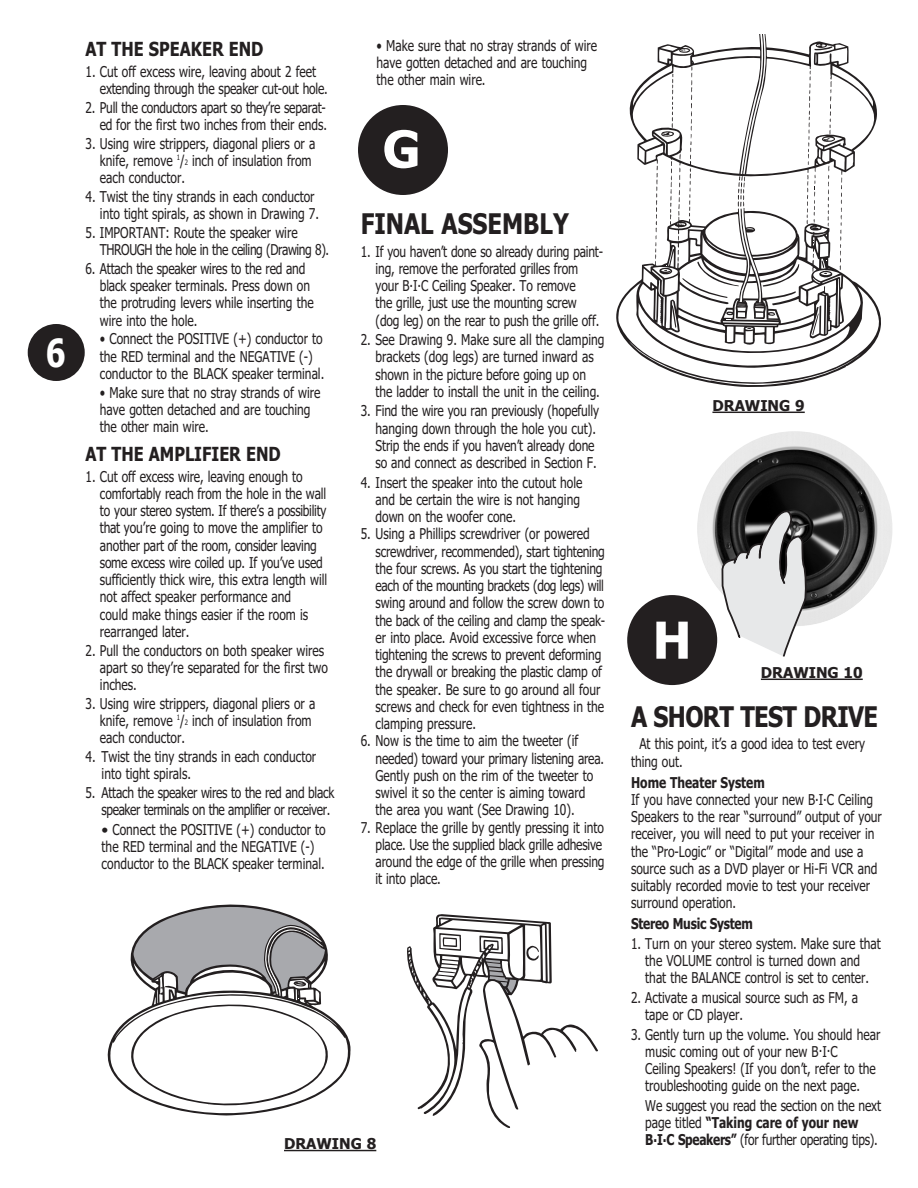
<style>
.page{position:relative;width:918px;height:1188px;background:#fff}
.page>*{position:absolute;margin:0;border:0;box-sizing:border-box;transform-origin:0 0}
.t1{font:700 51px "Tahoma";color:#fff}
.t2{font:700 39px "Tahoma";color:#fff;scale:.8 1}
.t3{font:700 28.5px "Tahoma";letter-spacing:-.015em;color:#231f20;scale:.83 1}
.t4{font:700 19.5px "Tahoma";color:#231f20;scale:.83 1}
.t5{font:15px/17.2px "Tahoma";color:#231f20;scale:.8 1}
.t6{font:15px/17.2px "Tahoma";letter-spacing:-.03em;color:#231f20;scale:.8 1}
.t7{font:15px/17.2px "Tahoma";color:#231f20}
.t8{font:15px/17.2px "Tahoma";letter-spacing:-.02em;color:#231f20;text-align:right;scale:.8 1}
.t9{font:700 15px "Tahoma";color:#231f20}
.t10{font:700 15px "Tahoma";color:#231f20;scale:.8 1}
.t11{font:700 15px "Tahoma";letter-spacing:-.02em;color:#231f20;scale:.8 1}
.s1{font-size:7.5px}
.s2{font-weight:700}
</style>
<div class="page">
<svg style="left:407px;top:914px;width:191px;height:214px"></svg>
<svg style="left:109px;top:905px;width:241px;height:211px"></svg>
<hr style="left:284px;top:1150px;width:92px;height:1px;background:#231f20">
<div style="left:28px;top:324px;width:57px;height:57px;background:#231f20;border-radius:50%"></div>
<svg style="left:618px;top:34px;width:263px;height:353px"></svg>
<hr style="left:712px;top:412px;width:93px;height:1px;background:#231f20">
<div style="left:358px;top:105px;width:90px;height:90px;background:#231f20;border-radius:50%"></div>
<div style="left:627px;top:595px;width:90px;height:90px;background:#231f20;border-radius:50%"></div>
<img style="left:697px;top:431px;width:195px;height:196px;border-radius:50%">
<hr style="left:761px;top:679px;width:102px;height:1px;background:#231f20">
<svg style="left:721px;top:508px;width:87px;height:149px;background:#b1b1b2"></svg>
<h2 class="t2" style="left:46px;top:330px;width:26px">6</h2>
<h3 class="t4" style="left:86px;top:37px;width:216px">AT THE SPEAKER END</h3>
<p class="t5" style="left:100px;top:63px;width:286px;text-indent:-14px">1. Cut off excess wire, leaving about 2 feet extending through the speaker cut-out hole.</p>
<p class="t8" style="left:86px;top:99px;width:304px">2. Pull the conductors apart so they’re separat&shy;ed for the first two inches from their ends.</p>
<p class="t5" style="left:100px;top:135px;width:271px;text-indent:-14px">3. Using wire strippers, diagonal pliers or a knife, remove <sup>1</sup>/<span class="s1">2</span> inch of insulation from each conductor.</p>
<p class="t5" style="left:100px;top:188px;width:275px;text-indent:-14px">4. Twist the tiny strands in each conductor into tight spirals, as shown in Drawing 7.</p>
<p class="t6" style="left:100px;top:224px;width:288px;text-indent:-14px">5. IMPORTANT: Route the speaker wire<br>THROUGH the hole in the ceiling (Drawing 8).</p>
<p class="t5" style="left:100px;top:260px;width:269px;text-indent:-14px">6. Attach the speaker wires to the red and black speaker terminals. Press down on the protruding levers while inserting the wire into the hole.</p>
<p class="t5" style="left:100px;top:331px;width:282px">• Connect the POSITIVE (+) conductor to the RED terminal and the NEGATIVE (-) conductor to the BLACK speaker terminal.</p>
<p class="t5" style="left:100px;top:384px;width:277px">• Make sure that no stray strands of wire have gotten detached and are touching the other main wire.</p>
<h3 class="t4" style="left:86px;top:442px;width:237px">AT THE AMPLIFIER END</h3>
<p class="t5" style="left:100px;top:468px;width:286px;text-indent:-14px">1. Cut off excess wire, leaving enough to comfortably reach from the hole in the wall to your stereo system. If there’s a possibility that you’re going to move the amplifier to another part of the room, consider leaving some excess wire coiled up. If you’ve used sufficiently thick wire, this extra length will not affect speaker performance and<br>could make things easier if the room is rearranged later.</p>
<p class="t5" style="left:100px;top:642px;width:287px;text-indent:-14px">2. Pull the conductors on both speaker wires apart so they’re separated for the first two inches.</p>
<p class="t5" style="left:100px;top:695px;width:271px;text-indent:-14px">3. Using wire strippers, diagonal pliers or a knife, remove <sup>1</sup>/<span class="s1">2</span> inch of insulation from each conductor.</p>
<p class="t5" style="left:102px;top:748px;width:270px;text-indent:-16px">4. Twist the tiny strands in each conductor into tight spirals.</p>
<p class="t6" style="left:86px;top:784px;width:313px;text-align:right">5. Attach the speaker wires to the red and black speaker terminals on the amplifier or receiver.</p>
<p class="t7" style="left:102px;top:821px;width:226px">• Connect the POSITIVE (+) conductor to the RED terminal and the NEGATIVE (-) conductor to the BLACK speaker terminal.</p>
<p class="t5" style="left:377px;top:37px;width:277px">• Make sure that no stray strands of wire have gotten detached and are touching the other main wire.</p>
<h1 class="t1" style="left:383px;top:120px;width:39px">G</h1>
<h3 class="t3" style="left:361px;top:208px;width:252px">FINAL ASSEMBLY</h3>
<p class="t5" style="left:376px;top:243px;width:286px;text-indent:-15px">1. If you haven’t done so already during paint&shy;ing, remove the perforated grilles from your B.I.C Ceiling Speaker. To remove<br>the grille, just use the mounting screw (dog leg) on the rear to push the grille off.</p>
<p class="t5" style="left:376px;top:331px;width:288px;text-indent:-15px">2. See Drawing 9. Make sure all the clamping brackets (dog legs) are turned inward as shown in the picture before going up on the ladder to install the unit in the ceiling.</p>
<p class="t5" style="left:376px;top:402px;width:281px;text-indent:-15px">3. Find the wire you ran previously (hopefully hanging down through the hole you cut).<br>Strip the ends if you haven’t already done so and connect as described in Section F.</p>
<p class="t5" style="left:376px;top:474px;width:260px;text-indent:-15px">4. Insert the speaker into the cutout hole and be certain the wire is not hanging down on the woofer cone.</p>
<p class="t5" style="left:376px;top:525px;width:289px;text-indent:-15px">5. Using a Phillips screwdriver (or powered screwdriver, recommended), start tightening the four screws. As you start the tightening each of the mounting brackets (dog legs) will swing around and follow the screw down to the back of the ceiling and clamp the speak&shy;er into place. Avoid excessive force when tightening the screws to prevent deforming the drywall or breaking the plastic clamp of the speaker. Be sure to go around all four screws and check for even tightness in the clamping pressure.</p>
<p class="t5" style="left:376px;top:732px;width:287px;text-indent:-15px">6. Now is the time to aim the tweeter (if needed) toward your primary listening area.<br>Gently push on the rim of the tweeter to swivel it so the center is aiming toward the area you want (See Drawing 10).</p>
<p class="t5" style="left:376px;top:819px;width:288px;text-indent:-15px">7. Replace the grille by gently pressing it into place. Use the supplied black grille adhesive around the edge of the grille when pressing it into place.</p>
<p class="t9" style="left:284px;top:1135px;width:94px">DRAWING 8</p>
<p class="t9" style="left:712px;top:397px;width:94px">DRAWING 9</p>
<h1 class="t1" style="left:653px;top:611px;width:40px">H</h1>
<p class="t9" style="left:761px;top:664px;width:103px">DRAWING 10</p>
<h3 class="t3" style="left:631px;top:700px;width:299px">A SHORT TEST DRIVE</h3>
<p class="t5" style="left:631px;top:735px;width:294px;text-indent:8px">At this point, it’s a good idea to test every thing out.</p>
<p class="t10" style="left:631px;top:774px;width:169px">Home Theater System</p>
<p class="t5" style="left:631px;top:791px;width:315px">If you have connected your new B.I.C Ceiling Speakers to the rear “surround” output of your receiver, you will need to put your receiver in the “Pro-Logic” or “Digital” mode and use a source such as a DVD player or Hi-Fi VCR and suitably recorded movie to test your receiver surround operation.</p>
<p class="t11" style="left:631px;top:915px;width:154px">Stereo Music System</p>
<p class="t5" style="left:631px;top:935px;width:314px;text-align:center">1. Turn on your stereo system. Make sure that the VOLUME control is turned down and<br>that the BALANCE control is set to center.</p>
<p class="t5" style="left:645px;top:989px;width:268px;text-indent:-14px">2. Activate a musical source such as FM, a tape or CD player.</p>
<p class="t5" style="left:645px;top:1026px;width:295px;text-indent:-14px">3. Gently turn up the volume. You should hear music coming out of your new B.I.C<br>Ceiling Speakers! (If you don’t, refer to the troubleshooting guide on the next page.</p>
<p class="t5" style="left:645px;top:1097px;width:296px">We suggest you read the section on the next page titled <span class="s2">“Taking care of your new<br>B</span><sup>.</sup><span class="s2">I</span><sup>.</sup><span class="s2">C Speakers”</span> (for further operating tips).</p>
</div>
